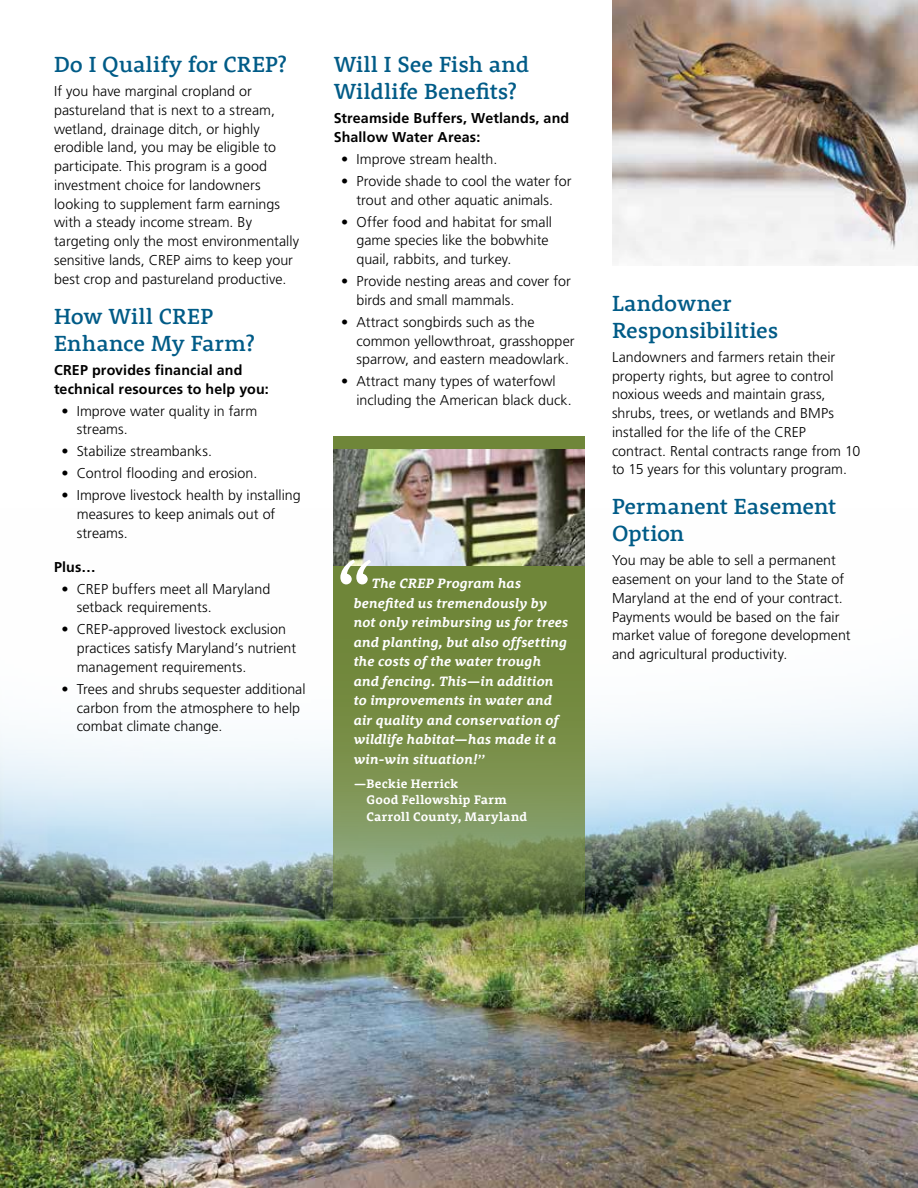
<style>
.page{position:relative;width:918px;height:1188px;background:#fff}
.page>*{position:absolute;margin:0;border:0;box-sizing:border-box;transform-origin:0 0}
.t1{font:500 90px "Archer";color:#fff}
.t2{font:500 22.5px/27px "Rooney";letter-spacing:-.005em;color:#005b87}
.t3{font:300 14.25px/18.8px "Frutiger LT Pro";letter-spacing:.005em;color:#000}
.t4{font:700 14.25px/18.8px "Frutiger LT Pro";letter-spacing:.01em;color:#000}
.t5{font:italic 700 13.95px/19.5px "Rooney";letter-spacing:.015em;color:#fff}
.t6{font:700 12.75px/16.5px "Rooney";letter-spacing:.02em;color:#fff}
.s1{font-family:"Archer";font-style:normal}
</style>
<div class="page">
<img style="left:0;top:1017px;width:918px;height:171px">
<img style="left:0;top:265px;width:918px;height:752px">
<svg style="left:0;top:481px;width:918px;height:352px"></svg>
<img style="left:612px;top:0;width:306px;height:265px">
<img style="left:333px;top:436px;width:252px;height:600px">
<img style="left:333px;top:450px;width:252px;height:115px">
<h2 class="t2" style="left:54px;top:50px;width:234px">Do I Qualify for CREP?</h2>
<p class="t3" style="left:54px;top:82px;width:247px">If you have marginal cropland or pastureland that is next to a stream, wetland, drainage ditch, or highly erodible land, you may be eligible to participate. This program is a good investment choice for landowners looking to supplement farm earnings with a steady income stream. By targeting only the most environmentally sensitive lands, CREP aims to keep your best crop and pastureland productive.</p>
<h2 class="t2" style="left:54px;top:302px;width:202px">How Will CREP<br>Enhance My Farm?</h2>
<p class="t4" style="left:54px;top:360px;width:216px">CREP provides financial and technical resources to help you:</p>
<p class="t3" style="left:77px;top:401px;width:182px;text-indent:-15px">• Improve water quality in farm streams.</p>
<p class="t3" style="left:62px;top:442px;width:152px">• Stabilize streambanks.</p>
<p class="t3" style="left:62px;top:464px;width:197px">• Control flooding and erosion.</p>
<p class="t3" style="left:77px;top:486px;width:225px;text-indent:-15px">• Improve livestock health by installing measures to keep animals out of streams.</p>
<p class="t4" style="left:54px;top:557px;width:43px">Plus…</p>
<p class="t3" style="left:77px;top:579px;width:195px;text-indent:-15px">• CREP buffers meet all Maryland setback requirements.</p>
<p class="t3" style="left:77px;top:620px;width:221px;text-indent:-15px">• CREP-approved livestock exclusion practices satisfy Maryland’s nutrient management requirements.</p>
<p class="t3" style="left:77px;top:680px;width:230px;text-indent:-15px">• Trees and shrubs sequester additional carbon from the atmosphere to help combat climate change.</p>
<h2 class="t2" style="left:334px;top:50px;width:197px">Will I See Fish and<br>Wildlife Benefits?</h2>
<p class="t4" style="left:334px;top:109px;width:237px">Streamside Buffers, Wetlands, and<br>Shallow Water Areas:</p>
<p class="t3" style="left:341px;top:150px;width:158px">• Improve stream health.</p>
<p class="t3" style="left:341px;top:172px;width:232px;text-align:center">• Provide shade to cool the water for trout and other aquatic animals.</p>
<p class="t3" style="left:356px;top:212px;width:197px;text-indent:-15px">• Offer food and habitat for small game species like the bobwhite quail, rabbits, and turkey.</p>
<p class="t3" style="left:356px;top:272px;width:216px;text-indent:-15px">• Provide nesting areas and cover for birds and small mammals.</p>
<p class="t3" style="left:356px;top:313px;width:220px;text-indent:-15px">• Attract songbirds such as the common yellowthroat, grasshopper sparrow, and eastern meadowlark.</p>
<p class="t3" style="left:356px;top:372px;width:217px;text-indent:-15px">• Attract many types of waterfowl including the American black duck.</p>
<h1 class="t1" style="left:338px;top:527px;width:36px">‘‘</h1>
<p class="t5" style="left:354px;top:573px;width:216px;text-indent:18px">The CREP Program has benefited us tremendously by not only reimbursing us for trees and planting, but also offsetting the costs of the water trough and fencing. This—in addition to improvements in water and air quality and conservation of wildlife habitat—has made it a win-win situation!<span class="s1">’’</span></p>
<p class="t6" style="left:366px;top:775px;width:162px;text-indent:-13px">—Beckie Herrick<br>Good Fellowship Farm<br>Carroll County, Maryland</p>
<h2 class="t2" style="left:612px;top:289px;width:168px">Landowner<br>Responsibilities</h2>
<p class="t3" style="left:612px;top:348px;width:250px">Landowners and farmers retain their property rights, but agree to control noxious weeds and maintain grass, shrubs, trees, or wetlands and BMPs installed for the life of the CREP contract. Rental contracts range from 10 to 15 years for this voluntary program.</p>
<h2 class="t2" style="left:612px;top:492px;width:226px">Permanent Easement<br>Option</h2>
<p class="t3" style="left:612px;top:551px;width:240px">You may be able to sell a permanent easement on your land to the State of Maryland at the end of your contract.<br>Payments would be based on the fair market value of foregone development and agricultural productivity.</p>
</div>
